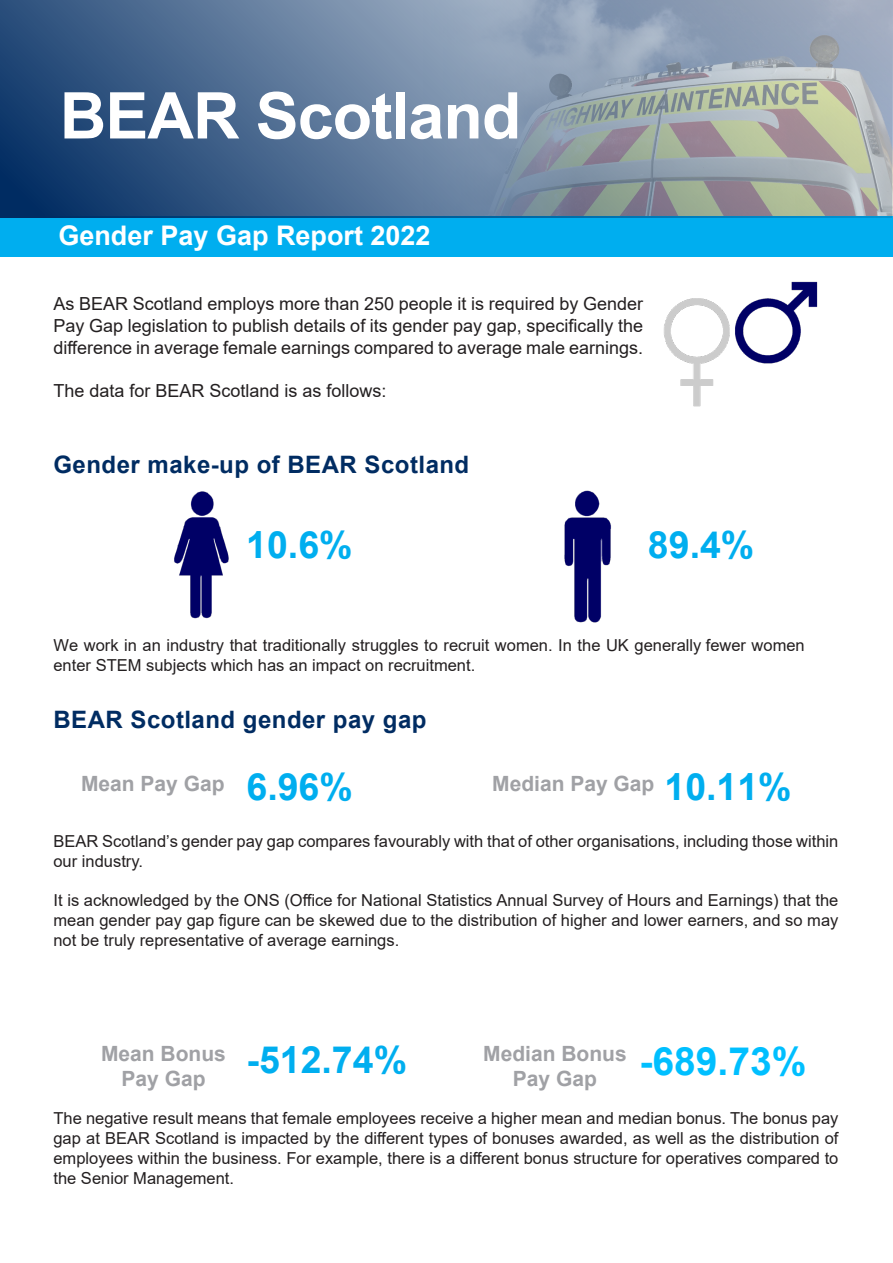
<style>
.page{position:relative;width:893px;height:1263px;background:#fff}
.page>*{position:absolute;margin:0;border:0;box-sizing:border-box;transform-origin:0 0}
.t1{font:700 64.5px "Arial";letter-spacing:-.015em;color:#fff}
.t2{font:700 39px "Arial";color:#00bfff}
.t3{font:700 37.5px "Arial";color:#00aeef}
.t4{font:700 27px "Arial";color:#fff}
.t5{font:700 24px "Arial";letter-spacing:.02em;color:#002c62}
.t6{font:700 21px/25.2px "Arial";color:#a0a1a5;text-align:center}
.t7{font:18px/21.6px "Arial";color:#231f20;text-align:justify}
.t8{font:16.5px/19.8px "Arial";color:#231f20}
.s1{font-style:inherit}
.s2{font-size:37.5px;color:#00aeef}
</style>
<div class="page">
<img style="left:174px;top:491px;width:55px;height:128px">
<img style="left:564px;top:490px;width:47px;height:132px">
<div style="left:0;top:216px;width:893px;height:41px;background:#00aeef"></div>
<svg style="left:0;top:0;width:892px;height:217px;background:#6e849c"></svg>
<img style="left:663px;top:281px;width:155px;height:126px">
<p class="t1" style="left:60px;top:70px;width:463px">BEAR Scotland</p>
<p class="t4" style="left:58px;top:217px;width:374px">Gender Pay Gap Report 202<span class="s1">2</span></p>
<p class="t7" style="left:53px;top:293px;width:591px">As BEAR Scotland employs more than 250 people it is required by Gender Pay Gap legislation to publish details of its gender pay gap, specifically the difference in average female earnings compared to average male earnings.</p>
<p class="t7" style="left:53px;top:380px;width:335px">The data for BEAR Scotland is as follows:</p>
<p class="t5" style="left:53px;top:447px;width:417px">Gender make-up of BEAR Scotland</p>
<p class="t3" style="left:246px;top:518px;width:108px">10.6%</p>
<p class="t3" style="left:648px;top:518px;width:108px">89.4%</p>
<p class="t8" style="left:53px;top:635px;width:753px">We work in an industry that traditionally struggles to recruit women. In the UK generally fewer women enter STEM subjects which has an impact on recruitment.</p>
<p class="t5" style="left:53px;top:703px;width:375px">BEAR Scotland gender pay gap</p>
<p class="t6" style="left:81px;top:771px;width:273px">Mean Pay Gap <span class="s2">6.96%</span></p>
<p class="t6" style="left:492px;top:771px;width:301px">Median Pay Gap <span class="s2">10.11%</span></p>
<p class="t8" style="left:53px;top:831px;width:786px">BEAR Scotland’s gender pay gap compares favourably with that of other organisations, including those within our industry.</p>
<p class="t8" style="left:53px;top:890px;width:786px;text-align:justify">It is acknowledged by the ONS (Office for National Statistics Annual Survey of Hours and Earnings) that the mean gender pay gap figure can be skewed due to the distribution of higher and lower earners, and so may not be truly representative of average earnings.</p>
<p class="t3" style="left:247px;top:1033px;width:162px">-512.74%</p>
<p class="t2" style="left:640px;top:1033px;width:168px">-689.73%</p>
<p class="t6" style="left:101px;top:1041px;width:126px">Mean Bonus<br>Pay Gap</p>
<p class="t6" style="left:483px;top:1041px;width:145px">Median Bonus<br>Pay Gap</p>
<p class="t8" style="left:53px;top:1108px;width:786px;text-align:justify">The negative result means that female employees receive a higher mean and median bonus. The bonus pay gap at BEAR Scotland is impacted by the different types of bonuses awarded, as well as the distribution of employees within the business. For example, there is a different bonus structure for operatives compared to the Senior Management.</p>
</div>
